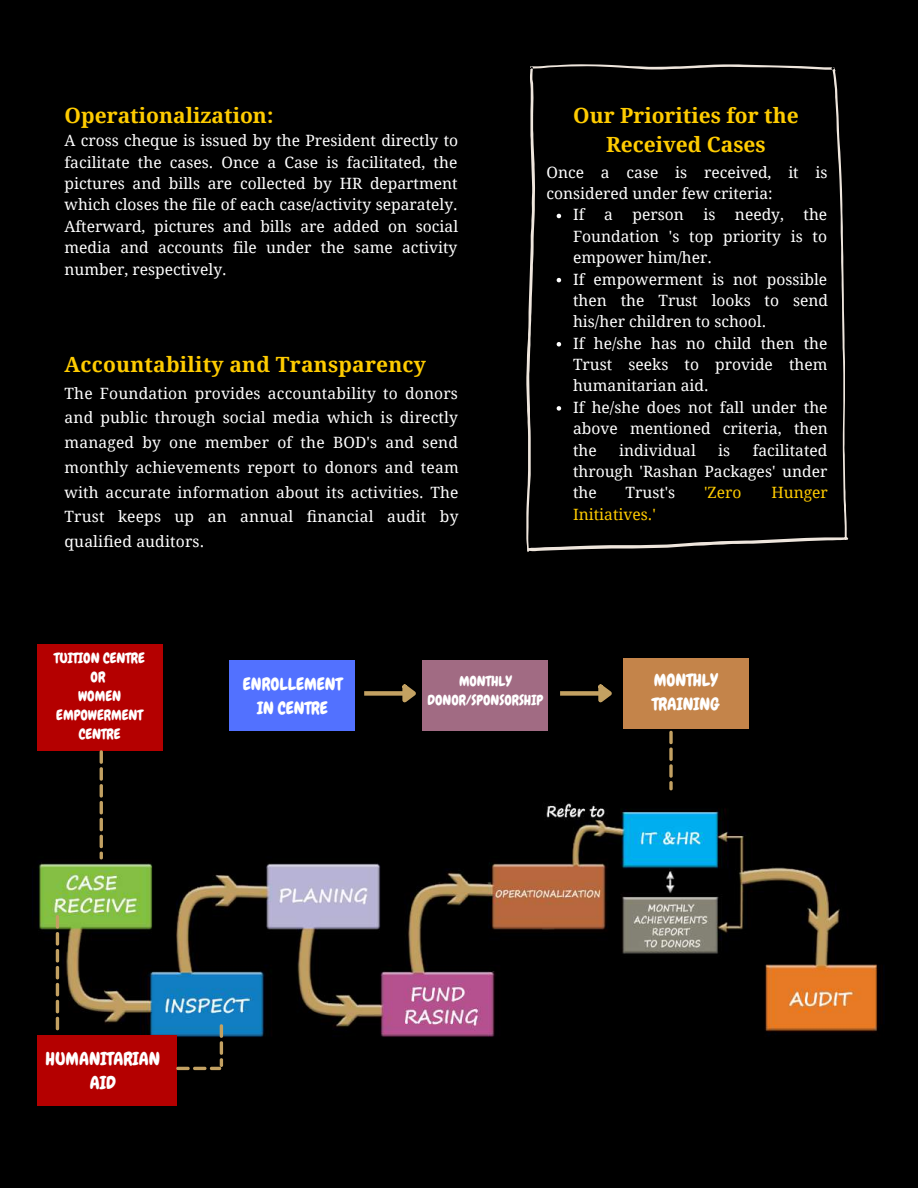
<style>
.page{position:relative;width:918px;height:1188px;background:#000}
.page>*{position:absolute;margin:0;border:0;box-sizing:border-box;transform-origin:0 0}
.t1{font:700 21px/29.2px "Droid Serif";color:#fc0;text-align:center}
.t2{font:18px/24.8px "Chewy";color:#fff;text-align:center}
.t3{font:17.1px/23.4px "Chewy";color:#fff;text-align:center}
.t4{font:15.6px/21.3px "Droid Serif";color:#fff;text-align:justify}
.t5{font:15.6px "Droid Serif";color:#fc0}
.t6{font:14.25px/19.2px "Chewy";color:#fff;text-align:center}
.t7{font:14.1px/19.2px "Chewy";color:#fff;text-align:center}
</style>
<div class="page">
<img style="left:32px;top:724px;width:852px;height:375px">
<svg style="left:526px;top:64px;width:322px;height:488px"></svg>
<svg style="left:557px;top:214px;width:4px;height:4px"></svg>
<svg style="left:557px;top:278px;width:4px;height:4px"></svg>
<svg style="left:557px;top:342px;width:4px;height:4px"></svg>
<svg style="left:557px;top:406px;width:4px;height:5px"></svg>
<div style="left:230px;top:661px;width:125px;height:70px;background:#5271ff"></div>
<div style="left:37px;top:1035px;width:139px;height:70px;background:#b40000"></div>
<div style="left:37px;top:644px;width:125px;height:106px;background:#b40000"></div>
<svg style="left:56px;top:915px;width:3px;height:115px"></svg>
<svg style="left:176px;top:1024px;width:47px;height:46px"></svg>
<svg style="left:100px;top:750px;width:3px;height:109px"></svg>
<div style="left:422px;top:661px;width:126px;height:70px;background:#a16b83"></div>
<div style="left:623px;top:658px;width:126px;height:71px;background:#c4844a"></div>
<svg style="left:669px;top:731px;width:4px;height:59px"></svg>
<div style="left:364px;top:691px;width:40px;height:5px;background:#c3a162"></div>
<svg style="left:398px;top:684px;width:18px;height:19px"></svg>
<div style="left:560px;top:691px;width:39px;height:5px;background:#c3a162"></div>
<svg style="left:594px;top:684px;width:18px;height:19px"></svg>
<h1 class="t1" style="left:65px;top:101px;width:210px">Operationalization:</h1>
<p class="t4" style="left:65px;top:130px;width:395px">A cross cheque is issued by the President directly to facilitate the cases. Once a Case is facilitated, the pictures and bills are collected by HR department which closes the file of each case/activity separately.<br>Afterward, pictures and bills are added on social media and accounts file under the same activity number, respectively.</p>
<h1 class="t1" style="left:65px;top:350px;width:363px">Accountability and Transparency</h1>
<p class="t4" style="left:65px;top:381px;width:396px;line-height:24.8px">The Foundation provides accountability to donors and public through social media which is directly managed by one member of the BOD's and send monthly achievements report to donors and team with accurate information about its activities. The Trust keeps up an annual financial audit by qualified auditors.</p>
<h1 class="t1" style="left:573px;top:101px;width:227px">Our Priorities for the<br>Received Cases</h1>
<p class="t4" style="left:547px;top:162px;width:283px">Once a case is received, it is considered under few criteria:</p>
<p class="t4" style="left:573px;top:204px;width:13px">If</p>
<p class="t4" style="left:604px;top:204px;width:10px">a</p>
<p class="t4" style="left:632px;top:204px;width:53px">person</p>
<p class="t4" style="left:703px;top:204px;width:14px">is</p>
<p class="t4" style="left:735px;top:204px;width:51px">needy,</p>
<p class="t4" style="left:573px;top:204px;width:257px;text-align:left;text-indent:231px">the<br>Foundation 's top priority is to empower him/her.<br>If empowerment is not possible then the Trust looks to send his/her children to school.<br>If he/she has no child then the<br>Trust seeks to provide them humanitarian aid.<br>If he/she does not fall under the above mentioned criteria, then the</p>
<p class="t4" style="left:573px;top:440px;width:256px;text-indent:180px">facilitated through 'Rashan Packages' under the</p>
<p class="t4" style="left:619px;top:440px;width:78px">individual</p>
<p class="t4" style="left:718px;top:440px;width:14px">is</p>
<p class="t4" style="left:626px;top:482px;width:51px">Trust's</p>
<p class="t5" style="left:704px;top:484px;width:39px">'Zero</p>
<p class="t5" style="left:771px;top:484px;width:58px">Hunger</p>
<p class="t5" style="left:573px;top:505px;width:84px">Initiatives.'</p>
<p class="t6" style="left:54px;top:648px;width:92px">TUITION CENTRE<br>OR<br>WOMEN<br>EMPOWERMENT<br>CENTRE</p>
<p class="t3" style="left:243px;top:673px;width:101px">ENROLLEMENT<br>IN CENTRE</p>
<p class="t7" style="left:427px;top:672px;width:117px">MONTHLY<br>DONOR/SPONSORSHIP</p>
<p class="t3" style="left:652px;top:669px;width:69px;text-align:left">MONTHLY<br>TRAINING</p>
<p class="t2" style="left:45px;top:1046px;width:116px">HUMANITARIAN<br>AID</p>
</div>
